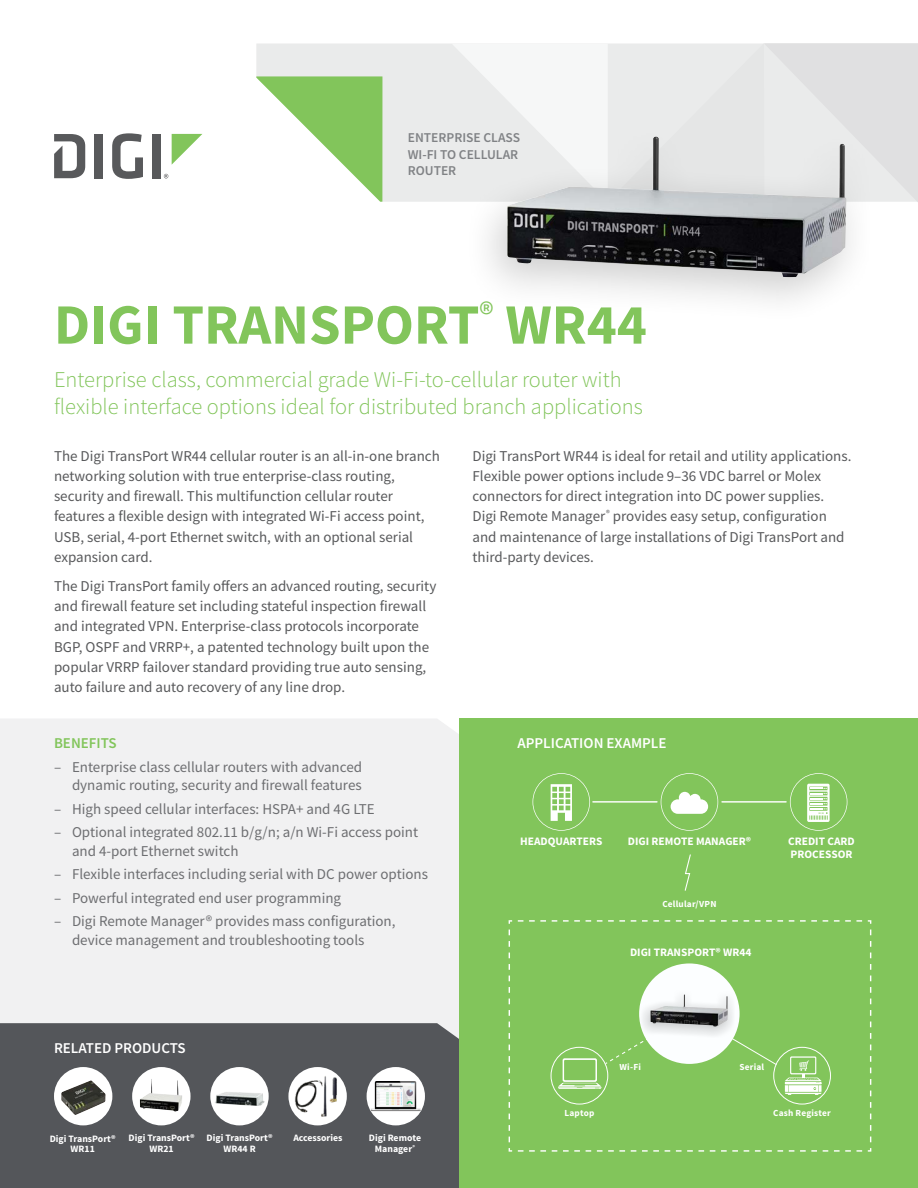
<style>
.page{position:relative;width:918px;height:1188px;background:#fff}
.page>*{position:absolute;margin:0;border:0;box-sizing:border-box;transform-origin:0 0}
.t1{font:700 57px "Source Sans Pro";color:#82c55b}
.Product_Description{font:300 22.5px/27px "Source Sans Pro";color:#82c55b}
.Body_Copy{font:15px/20.2px "Source Sans Pro";color:#58595b}
.Bullets{font:15px/18.8px "Source Sans Pro";color:#6d6e71}
.t2{font:600 15px "Source Sans Pro";color:#fff}
.t3{font:600 15px "Source Sans Pro";color:#82c55b}
.t4{font:600 13.5px/16.5px "Source Sans Pro";color:#808285}
.t5{font:700 11.4px/12.9px "Source Sans Pro";color:#fff}
.t6{font:700 9.75px/10.5px "Source Sans Pro";color:#fff;text-align:center}
.t7{font:700 9.3px "Source Sans Pro";letter-spacing:.02em;color:#fff}
</style>
<div class="page">
<div style="left:95px;top:134px;width:8px;height:44px;background:#58595b"></div>
<svg style="left:112px;top:133px;width:31px;height:46px"></svg>
<div style="left:152px;top:134px;width:9px;height:44px;background:#58595b"></div>
<svg style="left:172px;top:134px;width:30px;height:30px"></svg>
<svg style="left:54px;top:134px;width:31px;height:44px"></svg>
<svg style="left:164px;top:174px;width:4px;height:4px"></svg>
<div style="left:459px;top:718px;width:459px;height:470px;background:#82c55b"></div>
<div style="left:0;top:719px;width:459px;height:304px;background:#f1f1f2"></div>
<div style="left:0;top:1023px;width:459px;height:165px;background:#54565a"></div>
<div style="left:256px;top:44px;width:195px;height:158px;background:#eaebeb"></div>
<svg style="left:256px;top:76px;width:126px;height:126px"></svg>
<svg style="left:451px;top:43px;width:467px;height:159px"></svg>
<svg style="left:684px;top:854px;width:7px;height:37px"></svg>
<svg style="left:661px;top:773px;width:57px;height:58px"></svg>
<hr style="left:722px;top:801px;width:64px;height:2px;background:#fff">
<hr style="left:593px;top:801px;width:64px;height:2px;background:#fff">
<svg style="left:790px;top:773px;width:57px;height:58px"></svg>
<svg style="left:533px;top:773px;width:57px;height:58px"></svg>
<svg style="left:508px;top:920px;width:364px;height:232px"></svg>
<svg style="left:640px;top:990px;width:95px;height:48px;background:#eff3f0"></svg>
<img style="left:650px;top:994px;width:78px;height:33px">
<div style="left:463px;top:117px;width:414px;height:210px;background:#000;opacity:.2"></div>
<img style="left:506px;top:136px;width:340px;height:141px">
<div style="left:54px;top:1067px;width:58px;height:58px;background:#fff;border-radius:50%"></div>
<img style="left:61px;top:1080px;width:45px;height:35px">
<div style="left:210px;top:1067px;width:59px;height:58px;background:#fff;border-radius:50%"></div>
<img style="left:215px;top:1092px;width:50px;height:14px">
<div style="left:367px;top:1067px;width:58px;height:58px;background:#fff;border-radius:50%"></div>
<svg style="left:368px;top:1078px;width:57px;height:42px"></svg>
<img style="left:371px;top:1081px;width:50px;height:30px">
<div style="left:132px;top:1067px;width:59px;height:58px;background:#fff;border-radius:50%"></div>
<img style="left:140px;top:1079px;width:42px;height:33px">
<div style="left:288px;top:1067px;width:59px;height:58px;background:#fff;border-radius:50%"></div>
<svg style="left:293px;top:1074px;width:53px;height:51px"></svg>
<img style="left:294px;top:1073px;width:47px;height:47px">
<p class="t4" style="left:408px;top:129px;width:114px">ENTERPRISE CLASS<br>WI-FI TO CELLULAR<br>ROUTER</p>
<p class="t1" style="left:54px;top:288px;width:594px">DIGI TRANSPORT<sup>®</sup> WR44</p>
<p class="Product_Description" style="left:54px;top:366px;width:590px">Enterprise class, commercial grade Wi-Fi-to-cellular router with flexible interface options ideal for distributed branch applications</p>
<p class="Body_Copy" style="left:54px;top:445px;width:387px">The Digi TransPort WR44 cellular router is an all-in-one branch networking solution with true enterprise-class routing, security and firewall. This multifunction cellular router features a flexible design with integrated Wi-Fi access point, USB, serial, 4-port Ethernet switch, with an optional serial expansion card.</p>
<p class="Body_Copy" style="left:54px;top:576px;width:384px">The Digi TransPort family offers an advanced routing, security and firewall feature set including stateful inspection firewall and integrated VPN. Enterprise-class protocols incorporate BGP, OSPF and VRRP+, a patented technology built upon the popular VRRP failover standard providing true auto sensing, auto failure and auto recovery of any line drop.</p>
<p class="Body_Copy" style="left:472px;top:445px;width:381px">Digi TransPort WR44 is ideal for retail and utility applications.<br>Flexible power options include 9–36 VDC barrel or Molex connectors for direct integration into DC power supplies.<br>Digi Remote Manager<sup>®</sup> provides easy setup, configuration and maintenance of large installations of Digi TransPort and third-party devices.</p>
<p class="t3" style="left:54px;top:734px;width:64px">BENEFITS</p>
<p class="t2" style="left:518px;top:734px;width:151px">APPLICATION EXAMPLE</p>
<p class="Bullets" style="left:54px;top:757px;width:310px;text-align:right">– Enterprise class cellular routers with advanced dynamic routing, security and firewall features</p>
<p class="Bullets" style="left:54px;top:799px;width:322px">– High speed cellular interfaces: HSPA+ and 4G LTE</p>
<p class="Bullets" style="left:72px;top:823px;width:348px;text-indent:-18px">– Optional integrated 802.11 b/g/n; a/n Wi-Fi access point and 4-port Ethernet switch</p>
<p class="Bullets" style="left:54px;top:865px;width:376px">– Flexible interfaces including serial with DC power options</p>
<p class="Bullets" style="left:54px;top:888px;width:289px">– Powerful integrated end user programming</p>
<p class="Bullets" style="left:72px;top:911px;width:325px;text-indent:-18px">– Digi Remote Manager® provides mass configuration, device management and troubleshooting tools</p>
<p class="t5" style="left:628px;top:836px;width:125px">DIGI REMOTE MANAGER®</p>
<p class="t5" style="left:520px;top:836px;width:84px">HEADQUARTERS</p>
<p class="t7" style="left:662px;top:898px;width:56px">Cellular/VPN</p>
<p class="t5" style="left:630px;top:946px;width:123px">DIGI TRANSPORT® WR44</p>
<p class="t5" style="left:788px;top:836px;width:68px">CREDIT CARD<br>PROCESSOR</p>
<p class="t2" style="left:54px;top:1038px;width:133px">RELATED PRODUCTS</p>
<p class="t6" style="left:50px;top:1134px;width:67px">Digi TransPort®</p>
<p class="t6" style="left:71px;top:1144px;width:26px">WR11</p>
<p class="t6" style="left:129px;top:1133px;width:67px">Digi TransPort®</p>
<p class="t6" style="left:149px;top:1144px;width:26px">WR21</p>
<p class="t6" style="left:207px;top:1133px;width:67px">Digi TransPort®</p>
<p class="t6" style="left:224px;top:1144px;width:34px">WR44 R</p>
<p class="t6" style="left:293px;top:1133px;width:51px">Accessories</p>
<p class="t6" style="left:369px;top:1133px;width:54px">Digi Remote<br>Manager<sup>®</sup></p>
<p class="t7" style="left:564px;top:1107px;width:31px">Laptop</p>
<p class="t7" style="left:620px;top:1061px;width:23px">Wi-Fi</p>
<p class="t7" style="left:739px;top:1061px;width:26px">Serial</p>
<p class="t7" style="left:773px;top:1107px;width:59px">Cash Register</p>
</div>
